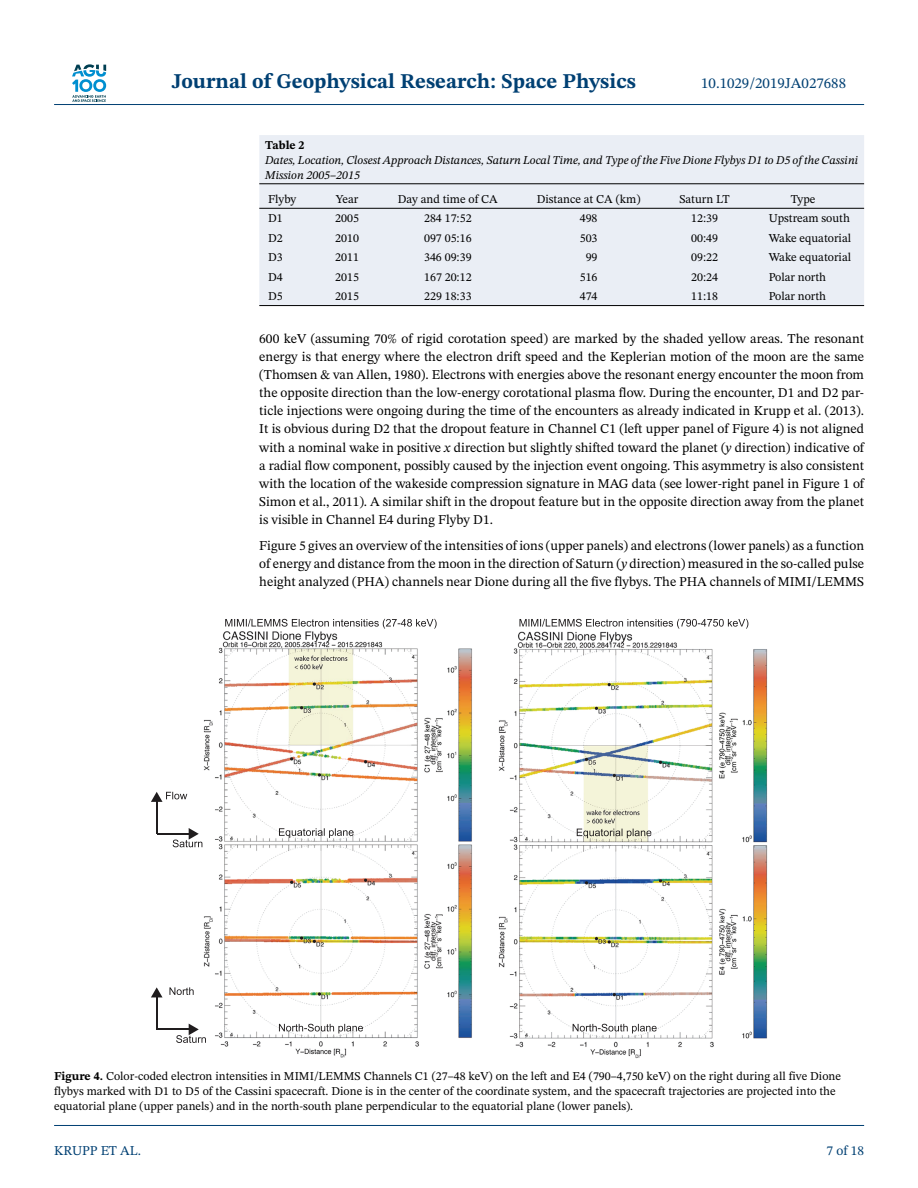
<style>
.page{position:relative;width:918px;height:1188px;background:#fff}
.page>*{position:absolute;margin:0;border:0;box-sizing:border-box;transform-origin:0 0}
.t1{font:700 21px "STIX Two Text";color:#004073}
.t2{font:15px "STIX Two Text";color:#004073}
.t3{font:13.5px/18.1px "STIX Two Text";color:#000;text-align:justify}
.t4{font:13.5px "STIX Two Text";color:#004073}
.t5{font:12px/15px "STIX Two Text";color:#000}
.t6{font:italic 12px/15px "STIX Two Text";color:#000}
.t7{font:700 12px "STIX Two Text";color:#000}
.s1{font-style:italic}
.s2{font-weight:700}
</style>
<div class="page">
<svg style="left:72px;top:64px;width:34px;height:38px"></svg>
<hr style="left:54px;top:104px;width:810px;height:1px;background:#004073">
<div style="left:259px;top:135px;width:605px;height:171px;background:#eaeef5"></div>
<hr style="left:259px;top:183px;width:605px;height:1px;background:#000">
<hr style="left:259px;top:208px;width:605px;height:1px;background:#000">
<hr style="left:259px;top:305px;width:605px;height:1px;background:#000">
<img style="left:203px;top:631px;width:565px;height:428px">
<hr style="left:157px;top:1029px;width:33px;height:1px;background:#201d1e">
<hr style="left:156px;top:996px;width:1px;height:33px;background:#201d1e">
<svg style="left:151px;top:987px;width:12px;height:10px"></svg>
<hr style="left:157px;top:833px;width:33px;height:1px;background:#201d1e">
<hr style="left:156px;top:800px;width:1px;height:34px;background:#201d1e">
<svg style="left:173px;top:828px;width:29px;height:19px"></svg>
<svg style="left:151px;top:792px;width:36px;height:10px"></svg>
<svg style="left:176px;top:1024px;width:30px;height:19px"></svg>
<svg style="left:169px;top:987px;width:25px;height:8px"></svg>
<svg style="left:279px;top:828px;width:75px;height:10px"></svg>
<svg style="left:279px;top:1024px;width:378px;height:9px"></svg>
<svg style="left:577px;top:829px;width:74px;height:9px"></svg>
<svg style="left:225px;top:619px;width:523px;height:10px"></svg>
<hr style="left:54px;top:1125px;width:810px;height:1px;background:#004073">
<h1 class="t1" style="left:172px;top:73px;width:466px">Journal of Geophysical Research: Space Physics</h1>
<p class="t2" style="left:701px;top:77px;width:147px">10.1029/2019JA027688</p>
<p class="t7" style="left:265px;top:140px;width:41px">Table 2</p>
<p class="t6" style="left:265px;top:154px;width:594px">Dates, Location, Closest Approach Distances, Saturn Local Time, and Type of the Five Dione Flybys D1 to D5 of the Cassini<br>Mission 2005–2015</p>
<p class="t5" style="left:268px;top:192px;width:30px">Flyby</p>
<p class="t5" style="left:336px;top:192px;width:24px">Year</p>
<p class="t5" style="left:398px;top:192px;width:101px">Day and time of CA</p>
<p class="t5" style="left:537px;top:192px;width:105px">Distance at CA (km)</p>
<p class="t5" style="left:679px;top:192px;width:52px">Saturn LT</p>
<p class="t5" style="left:791px;top:192px;width:26px">Type</p>
<p class="t5" style="left:268px;top:212px;width:16px">D1</p>
<p class="t5" style="left:335px;top:212px;width:25px">2005</p>
<p class="t5" style="left:424px;top:212px;width:49px">284 17:52</p>
<p class="t5" style="left:580px;top:212px;width:19px">498</p>
<p class="t5" style="left:691px;top:212px;width:28px">12:39</p>
<p class="t5" style="left:769px;top:212px;width:83px">Upstream south</p>
<p class="t5" style="left:268px;top:231px;width:16px">D2</p>
<p class="t5" style="left:335px;top:231px;width:25px">2010</p>
<p class="t5" style="left:424px;top:231px;width:49px">097 05:16</p>
<p class="t5" style="left:580px;top:231px;width:19px">503</p>
<p class="t5" style="left:691px;top:231px;width:28px">00:49</p>
<p class="t5" style="left:769px;top:231px;width:84px">Wake equatorial</p>
<p class="t5" style="left:268px;top:251px;width:16px">D3</p>
<p class="t5" style="left:335px;top:251px;width:25px">2011</p>
<p class="t5" style="left:424px;top:251px;width:49px">346 09:39</p>
<p class="t5" style="left:586px;top:251px;width:13px">99</p>
<p class="t5" style="left:691px;top:251px;width:28px">09:22</p>
<p class="t5" style="left:769px;top:251px;width:84px">Wake equatorial</p>
<p class="t5" style="left:268px;top:270px;width:16px">D4</p>
<p class="t5" style="left:335px;top:270px;width:25px">2015</p>
<p class="t5" style="left:424px;top:270px;width:49px">167 20:12</p>
<p class="t5" style="left:580px;top:270px;width:19px">516</p>
<p class="t5" style="left:691px;top:270px;width:28px">20:24</p>
<p class="t5" style="left:769px;top:270px;width:59px">Polar north</p>
<p class="t5" style="left:268px;top:290px;width:16px">D5</p>
<p class="t5" style="left:335px;top:290px;width:25px">2015</p>
<p class="t5" style="left:424px;top:290px;width:49px">229 18:33</p>
<p class="t5" style="left:580px;top:290px;width:19px">474</p>
<p class="t5" style="left:691px;top:290px;width:28px">11:18</p>
<p class="t5" style="left:769px;top:290px;width:59px">Polar north</p>
<p class="t3" style="left:259px;top:331px;width:606px">600 keV (assuming 70% of rigid corotation speed) are marked by the shaded yellow areas. The resonant energy is that energy where the electron drift speed and the Keplerian motion of the moon are the same (Thomsen &amp; van Allen, 1980). Electrons with energies above the resonant energy encounter the moon from the opposite direction than the low-energy corotational plasma flow. During the encounter, D1 and D2 par&shy;ticle injections were ongoing during the time of the encounters as already indicated in Krupp et al. (2013).<br>It is obvious during D2 that the dropout feature in Channel C1 (left upper panel of Figure 4) is not aligned with a nominal wake in positive <span class="s1">x</span> direction but slightly shifted toward the planet (<span class="s1">y</span> direction) indicative of a radial flow component, possibly caused by the injection event ongoing. This asymmetry is also consistent with the location of the wakeside compression signature in MAG data (see lower-right panel in Figure 1 of Simon et al., 2011). A similar shift in the dropout feature but in the opposite direction away from the planet is visible in Channel E4 during Flyby D1.</p>
<p class="t3" style="left:259px;top:537px;width:606px">Figure 5 gives an overview of the intensities of ions (upper panels) and electrons (lower panels) as a function of energy and distance from the moon in the direction of Saturn (<span class="s1">y</span> direction) measured in the so-called pulse height analyzed (PHA) channels near Dione during all the five flybys. The PHA channels of MIMI/LEMMS</p>
<p class="t5" style="left:54px;top:1070px;width:788px"><span class="s2">Figure 4.</span> Color-coded electron intensities in MIMI/LEMMS Channels C1 (27–48 keV) on the left and E4 (790–4,750 keV) on the right during all five Dione flybys marked with D1 to D5 of the Cassini spacecraft. Dione is in the center of the coordinate system, and the spacecraft trajectories are projected into the equatorial plane (upper panels) and in the north-south plane perpendicular to the equatorial plane (lower panels).</p>
<p class="t4" style="left:54px;top:1145px;width:89px">KRUPP ET AL.</p>
<p class="t4" style="left:827px;top:1145px;width:39px">7 of 18</p>
</div>
